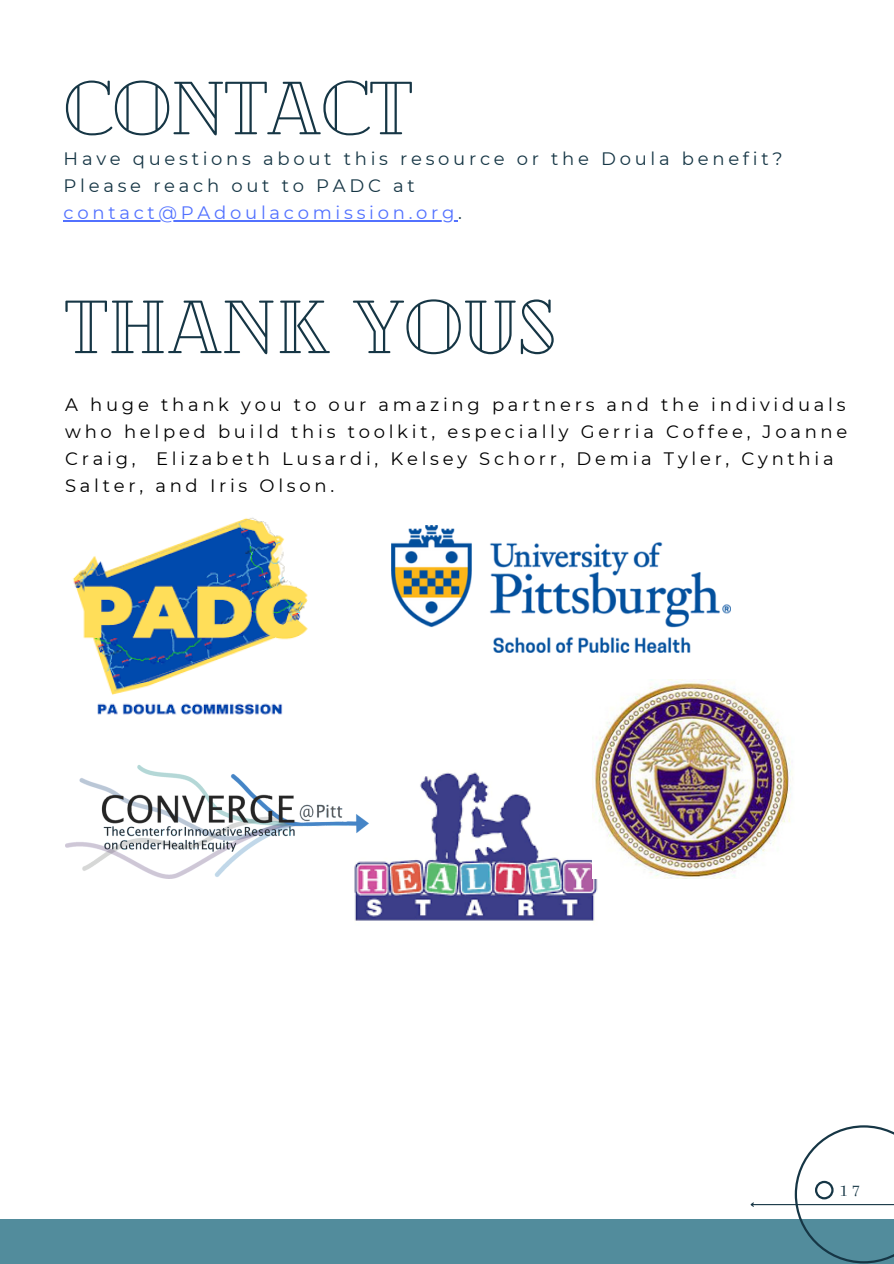
<style>
.page{position:relative;width:894px;height:1264px;background:#fff}
.page>*{position:absolute;margin:0;border:0;box-sizing:border-box;transform-origin:0 0}
.t1{font:75px "Cheque";color:#163645}
.t2{font:18px/27px "Montserrat";letter-spacing:.205em;color:#000}
.t3{font:18px/27px "Montserrat";letter-spacing:.205em;color:#163645}
.t4{font:18px "Arapey";color:#163645}
.s1{color:#5271ff}
</style>
<div class="page">
<img style="left:354px;top:772px;width:244px;height:149px">
<div style="left:0;top:1218px;width:893px;height:45px;background:#528c9c"></div>
<hr style="left:751px;top:1203px;width:142px;height:2px;background:#163645">
<svg style="left:794px;top:1125px;width:99px;height:138px"></svg>
<img style="left:392px;top:525px;width:338px;height:127px">
<img style="left:73px;top:517px;width:235px;height:198px">
<img style="left:65px;top:765px;width:326px;height:113px">
<img style="left:592px;top:679px;width:200px;height:199px">
<hr style="left:64px;top:220px;width:394px;height:1px;background:#5271ff">
<h1 class="t1" style="left:64px;top:59px;width:350px">CONTACT</h1>
<p class="t3" style="left:64px;top:145px;width:720px">Have questions about this resource or the Doula benefit?<br>Please reach out to PADC at <span class="s1">contact@PAdoulacomission.org</span>.</p>
<h1 class="t1" style="left:65px;top:278px;width:492px">THANK YOUS</h1>
<p class="t2" style="left:65px;top:391px;width:783px">A huge thank you to our amazing partners and the individuals who helped build this toolkit, especially Gerria Coffee, Joanne Craig, Elizabeth Lusardi, Kelsey Schorr, Demia Tyler, Cynthia Salter, and Iris Olson.</p>
<p class="t4" style="left:839px;top:1180px;width:22px">17</p>
</div>
